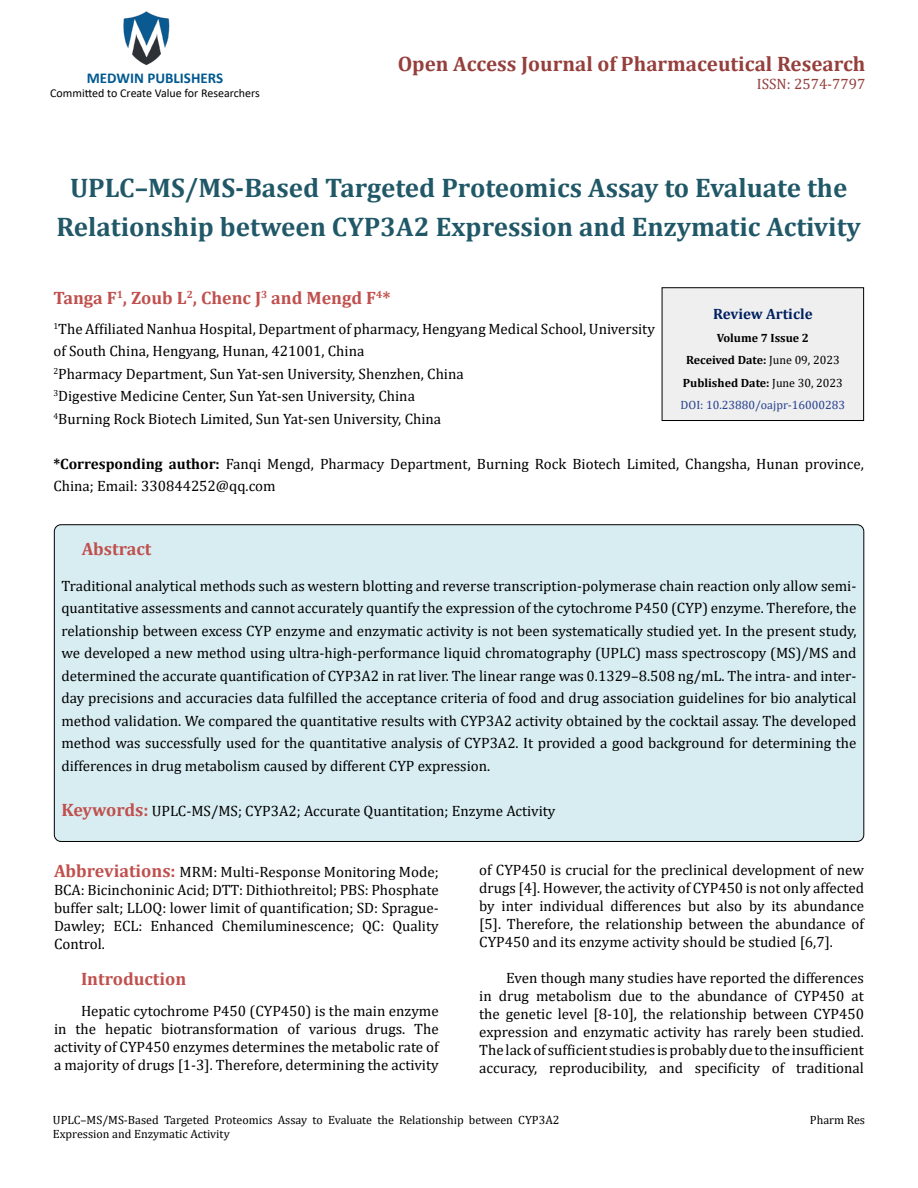
<style>
.page{position:relative;width:918px;height:1188px;background:#fff}
.page>*{position:absolute;margin:0;border:0;box-sizing:border-box;transform-origin:0 0}
.t1{font:700 27px/39px "Cambria";color:#215868;text-align:center}
.t2{font:700 21px "Cambria";color:#953f3c}
.t3{font:700 18px "Cambria";color:#c0504d}
.t4{font:15px/18px "Cambria";color:#000;text-align:justify}
.t5{font:700 15px "Calibri";color:#005991}
.t6{font:15px "Cambria";color:#953f3c}
.t7{font:700 15px "Cambria";color:#002060}
.t8{font:12px/14.4px "Cambria";color:#000}
.t9{font:700 12px/22.5px "Cambria";color:#000;text-align:center}
.t10{font:12px "Calibri";color:#000}
.s1{font-weight:700}
.s2{font-weight:400}
.s3{font-weight:400;color:#25408f}
.s4{font-weight:700;font-size:18px;color:#c0504d}
</style>
<div class="page">
<img style="left:123px;top:11px;width:47px;height:55px">
<div style="left:662px;top:288px;width:202px;height:133px;background:#efefef"></div>
<div style="left:662px;top:287px;width:202px;height:134px;border:1px solid #000"></div>
<div style="left:54px;top:525px;width:810px;height:316px;background:#d8edf2;border-radius:7px"></div>
<p class="t5" style="left:87px;top:67px;width:138px">MEDWIN PUBLISHERS</p>
<p class="t10" style="left:50px;top:85px;width:211px">Committed to Create Value for Researchers</p>
<h2 class="t2" style="left:398px;top:49px;width:469px">Open Access Journal of Pharmaceutical Research</h2>
<p class="t6" style="left:757px;top:75px;width:110px">ISSN: 2574-7797</p>
<h1 class="t1" style="left:56px;top:168px;width:806px">UPLC–MS/MS-Based Targeted Proteomics Assay to Evaluate the<br>Relationship between CYP3A2 Expression and Enzymatic Activity</h1>
<p class="t3" style="left:53px;top:286px;width:339px">Tanga F<sup>1</sup>, Zoub L<sup>2</sup>, Chenc J<sup>3</sup> and Mengd F<sup>4</sup>*</p>
<p class="t4" style="left:53px;top:317px;width:603px;line-height:22.5px;text-align:left"><sup>1</sup>The Affiliated Nanhua Hospital, Department of pharmacy, Hengyang Medical School, University of South China, Hengyang, Hunan, 421001, China<br><sup>2</sup>Pharmacy Department, Sun Yat-sen University, Shenzhen, China<br><sup>3</sup>Digestive Medicine Center, Sun Yat-sen University, China<br><sup>4</sup>Burning Rock Biotech Limited, Sun Yat-sen University, China</p>
<p class="t4" style="left:53px;top:452px;width:812px;line-height:22.5px"><span class="s1">*Corresponding author:</span> Fanqi Mengd, Pharmacy Department, Burning Rock Biotech Limited, Changsha, Hunan province,<br>China; Email: 330844252@qq.com</p>
<p class="t7" style="left:713px;top:304px;width:101px">Review Article</p>
<p class="t9" style="left:681px;top:326px;width:166px">Volume 7 Issue 2<br>Received Date: <span class="s2">June 09, 2023<br></span>Published Date: <span class="s2">June 30, 2023<br></span><span class="s3">DOI: 10.23880/oajpr-16000283</span></p>
<p class="t3" style="left:82px;top:536px;width:71px">Abstract</p>
<p class="t4" style="left:61px;top:574px;width:797px;line-height:22.5px">Traditional analytical methods such as western blotting and reverse transcription-polymerase chain reaction only allow semi&shy;quantitative assessments and cannot accurately quantify the expression of the cytochrome P450 (CYP) enzyme. Therefore, the relationship between excess CYP enzyme and enzymatic activity is not been systematically studied yet. In the present study, we developed a new method using ultra-high-performance liquid chromatography (UPLC) mass spectroscopy (MS)/MS and determined the accurate quantification of CYP3A2 in rat liver. The linear range was 0.1329–8.508 ng/mL. The intra- and inter&shy;day precisions and accuracies data fulfilled the acceptance criteria of food and drug association guidelines for bio analytical method validation. We compared the quantitative results with CYP3A2 activity obtained by the cocktail assay. The developed method was successfully used for the quantitative analysis of CYP3A2. It provided a good background for determining the differences in drug metabolism caused by different CYP expression.</p>
<p class="t4" style="left:61px;top:802px;width:496px"><span class="s4">Keywords:</span> UPLC-MS/MS; CYP3A2; Accurate Quantitation; Enzyme Activity</p>
<p class="t4" style="left:54px;top:863px;width:386px"><span class="s4">Abbreviations:</span> MRM: Multi-Response Monitoring Mode; BCA: Bicinchoninic Acid; DTT: Dithiothreitol; PBS: Phosphate buffer salt; LLOQ: lower limit of quantification; SD: Sprague-Dawley; ECL: Enhanced Chemiluminescence; QC: Quality Control.</p>
<p class="t3" style="left:81px;top:966px;width:107px">Introduction</p>
<p class="t4" style="left:54px;top:1002px;width:386px;text-indent:27px">Hepatic cytochrome P450 (CYP450) is the main enzyme in the hepatic biotransformation of various drugs. The activity of CYP450 enzymes determines the metabolic rate of a majority of drugs [1-3]. Therefore, determining the activity</p>
<p class="t4" style="left:479px;top:860px;width:386px">of CYP450 is crucial for the preclinical development of new drugs [4]. However, the activity of CYP450 is not only affected by inter individual differences but also by its abundance [5]. Therefore, the relationship between the abundance of CYP450 and its enzyme activity should be studied [6,7].</p>
<p class="t4" style="left:479px;top:968px;width:386px;text-indent:27px">Even though many studies have reported the differences in drug metabolism due to the abundance of CYP450 at the genetic level [8-10], the relationship between CYP450 expression and enzymatic activity has rarely been studied.<br>The lack of sufficient studies is probably due to the insufficient accuracy, reproducibility, and specificity of traditional</p>
<p class="t8" style="left:53px;top:1113px;width:508px">UPLC–MS/MS-Based Targeted Proteomics Assay to Evaluate the Relationship between CYP3A2<br>Expression and Enzymatic Activity</p>
<p class="t8" style="left:810px;top:1113px;width:57px">Pharm Res</p>
</div>
